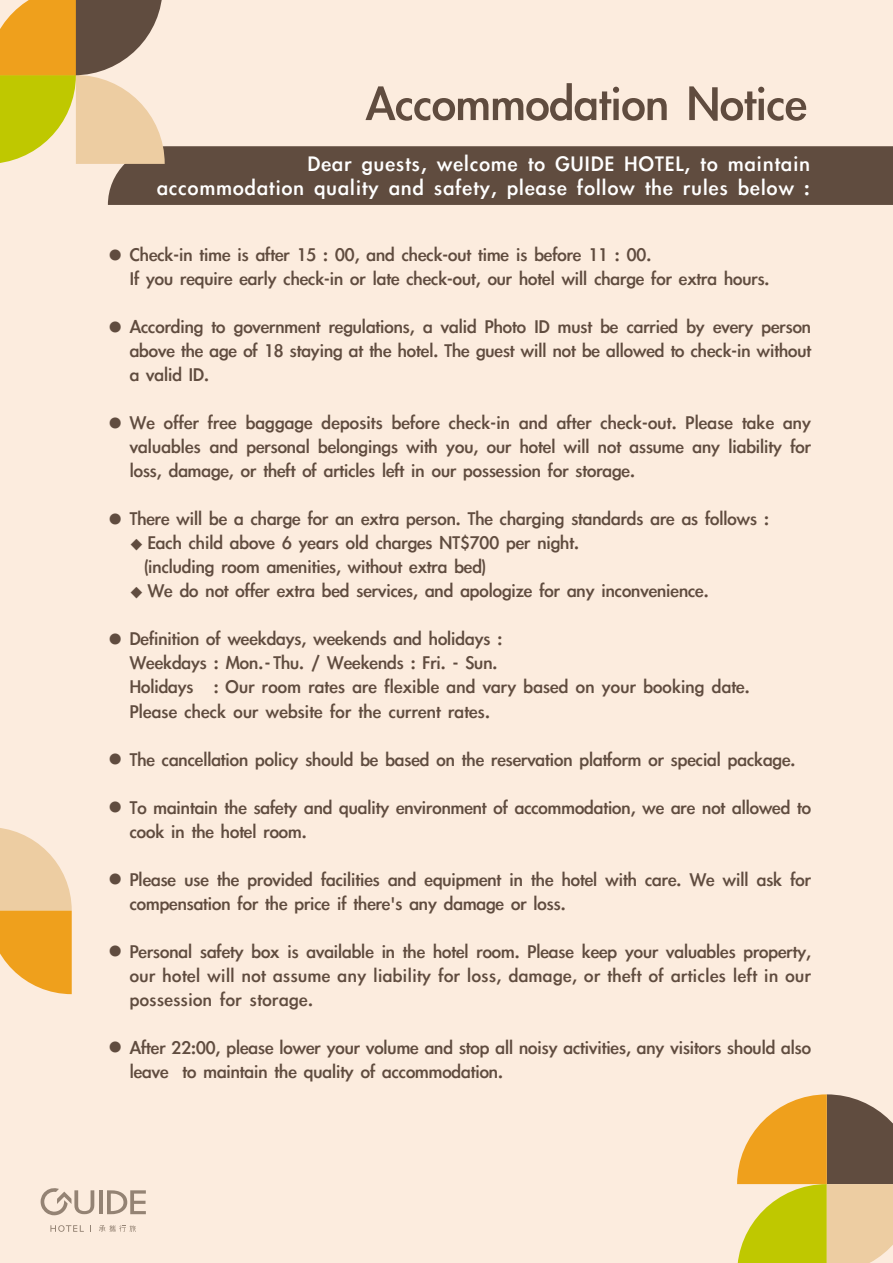
<style>
.page{position:relative;width:893px;height:1263px;background:#fcecde}
.page>*{position:absolute;margin:0;border:0;box-sizing:border-box;transform-origin:0 0}
.t1{font:54px "Li Gothic Med";color:#604c3f}
.t2{font:24px/24px "Li Gothic Med";letter-spacing:.05em;color:#fff;text-align:right}
.t3{font:21px/24px "Li Gothic Med";color:#604c3f}
.t4{font:15px "Li Gothic Med";color:#604c3f}
.s1{font-size:13.5px}
</style>
<div class="page">
<div style="left:108px;top:146px;width:785px;height:59px;background:#604c3f"></div>
<svg style="left:0;top:828px;width:72px;height:166px"></svg>
<svg style="left:0;top:0;width:165px;height:164px"></svg>
<svg style="left:737px;top:1094px;width:156px;height:169px"></svg>
<svg style="left:41px;top:1188px;width:53px;height:27px"></svg>
<hr style="left:99px;top:1190px;width:3px;height:24px;background:#948374">
<svg style="left:107px;top:1190px;width:39px;height:24px"></svg>
<svg style="left:50px;top:1225px;width:34px;height:7px"></svg>
<svg style="left:99px;top:1225px;width:37px;height:7px"></svg>
<h1 class="t1" style="left:366px;top:75px;width:442px">Accommodation Notice</h1>
<p class="t2" style="left:157px;top:151px;width:654px">Dear guests, welcome to GUIDE HOTEL, to maintain accommodation quality and safety, please follow the rules below :</p>
<p class="t4" style="left:108px;top:247px;width:16px">●</p>
<p class="t4" style="left:108px;top:319px;width:16px">●</p>
<p class="t4" style="left:108px;top:415px;width:16px">●</p>
<p class="t4" style="left:108px;top:511px;width:16px">●</p>
<p class="t4" style="left:108px;top:631px;width:16px">●</p>
<p class="t4" style="left:108px;top:751px;width:16px">●</p>
<p class="t4" style="left:108px;top:799px;width:16px">●</p>
<p class="t4" style="left:108px;top:871px;width:16px">●</p>
<p class="t4" style="left:108px;top:943px;width:16px">●</p>
<p class="t4" style="left:108px;top:1039px;width:16px">●</p>
<p class="t3" style="left:130px;top:243px;width:641px">Check-in time is after 15 : 00, and check-out time is before 11 : 00.<br>If you require early check-in or late check-out, our hotel will charge for extra hours.</p>
<p class="t3" style="left:130px;top:315px;width:683px;text-align:justify">According to government regulations, a valid Photo ID must be carried by every person above the age of 18 staying at the hotel. The guest will not be allowed to check-in without a valid ID.</p>
<p class="t3" style="left:130px;top:411px;width:683px;text-align:justify">We offer free baggage deposits before check-in and after check-out. Please take any valuables and personal belongings with you, our hotel will not assume any liability for loss, damage, or theft of articles left in our possession for storage.</p>
<p class="t3" style="left:130px;top:507px;width:641px">There will be a charge for an extra person. The charging standards are as follows :</p>
<p class="t3" style="left:144px;top:531px;width:437px;text-indent:-14px"><span class="s1">◆</span> Each child above 6 years old charges NT$700 per night. (including room amenities, without extra bed)</p>
<p class="t3" style="left:130px;top:579px;width:580px"><span class="s1">◆</span> We do not offer extra bed services, and apologize for any inconvenience.</p>
<p class="t3" style="left:130px;top:627px;width:622px">Definition of weekdays, weekends and holidays :<br>Weekdays : Mon.-Thu. / Weekends : Fri. - Sun.<br>Holidays : Our room rates are flexible and vary based on your booking date.<br>Please check our website for the current rates.</p>
<p class="t3" style="left:130px;top:747px;width:667px">The cancellation policy should be based on the reservation platform or special package.</p>
<p class="t3" style="left:130px;top:795px;width:683px">To maintain the safety and quality environment of accommodation, we are not allowed to cook in the hotel room.</p>
<p class="t3" style="left:130px;top:867px;width:683px">Please use the provided facilities and equipment in the hotel with care. We will ask for compensation for the price if there's any damage or loss.</p>
<p class="t3" style="left:130px;top:939px;width:683px;text-align:justify">Personal safety box is available in the hotel room. Please keep your valuables property, our hotel will not assume any liability for loss, damage, or theft of articles left in our possession for storage.</p>
<p class="t3" style="left:130px;top:1035px;width:683px">After 22:00, please lower your volume and stop all noisy activities, any visitors should also leave to maintain the quality of accommodation.</p>
</div>
